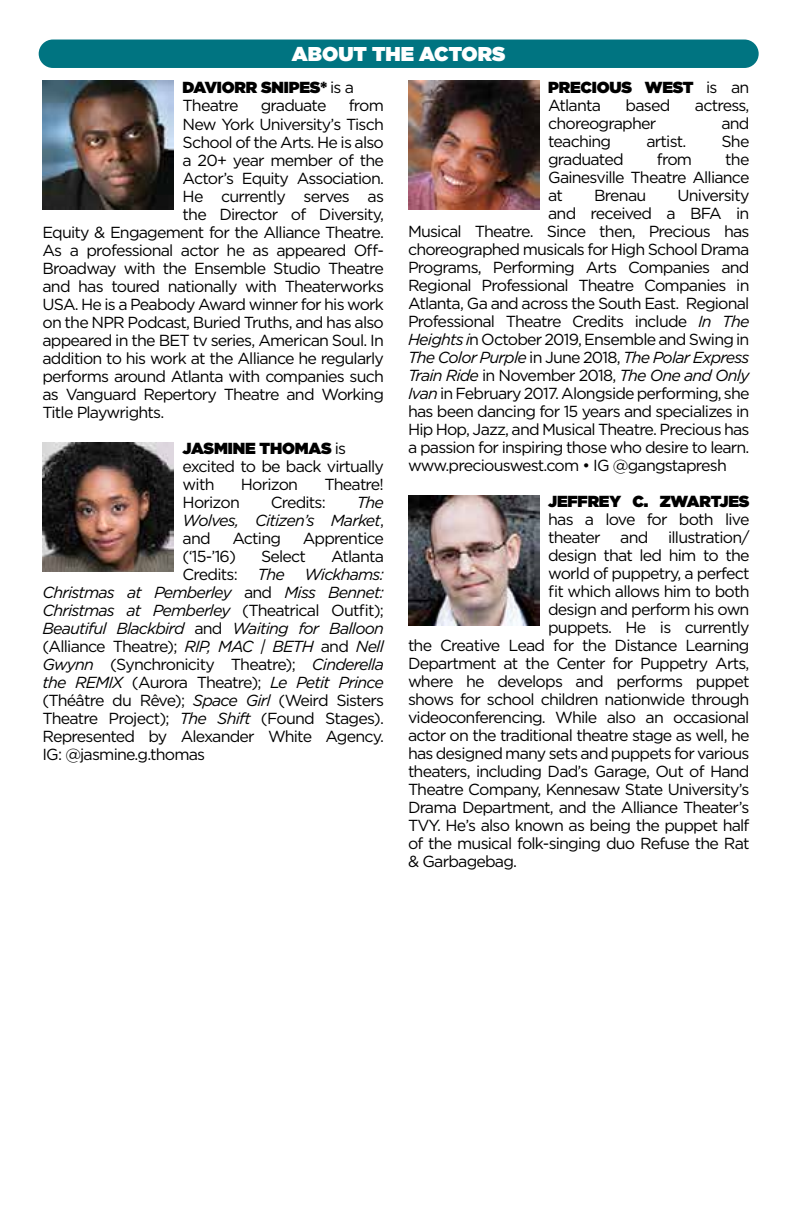
<style>
.page{position:relative;width:792px;height:1224px;background:#fff}
.page>*{position:absolute;margin:0;border:0;box-sizing:border-box;transform-origin:0 0}
.t1{font:900 20px "Gotham";color:#fff}
.t2{font:16px/18px "Gotham";letter-spacing:-.05em;color:#000}
.t3{font:italic 16px/18px "Gotham";letter-spacing:-.05em;color:#000;text-align:justify}
.t4{font:900 16px/18.4px "Gotham";letter-spacing:-.01em;color:#000}
.s1{font-weight:400}
.s2{font-weight:900}
.s3{font-style:italic}
.s4{font-style:normal}
</style>
<div class="page">
<div style="left:39px;top:40px;width:720px;height:28px;background:#007481;border-radius:14px"></div>
<img style="left:42px;top:80px;width:132px;height:130px">
<img style="left:42px;top:442px;width:132px;height:130px">
<img style="left:408px;top:80px;width:131px;height:130px">
<img style="left:408px;top:495px;width:131px;height:130px">
<p class="t1" style="left:292px;top:39px;width:215px">ABOUT THE ACTORS</p>
<p class="t4" style="left:183px;top:78px;width:173px">DAVIORR SNIPES* <span class="s1">is a<br>Theatre</span></p>
<p class="t4" style="left:548px;top:78px;width:203px">PRECIOUS WEST <span class="s1">is an<br>Atlanta</span></p>
<p class="t2" style="left:626px;top:96px;width:46px">based</p>
<p class="t2" style="left:695px;top:96px;width:56px">actress,</p>
<p class="t2" style="left:548px;top:114px;width:110px">choreographer</p>
<p class="t2" style="left:721px;top:114px;width:30px">and</p>
<p class="t2" style="left:548px;top:132px;width:65px">teaching</p>
<p class="t2" style="left:646px;top:132px;width:41px">artist.</p>
<p class="t2" style="left:722px;top:132px;width:29px">She</p>
<p class="t2" style="left:548px;top:150px;width:77px">graduated</p>
<p class="t2" style="left:657px;top:150px;width:37px">from</p>
<p class="t2" style="left:261px;top:96px;width:67px">graduate</p>
<p class="t2" style="left:349px;top:96px;width:37px">from</p>
<p class="t2" style="left:183px;top:115px;width:203px">New York University’s Tisch</p>
<p class="t2" style="left:183px;top:133px;width:203px">School of the Arts. He is also</p>
<p class="t2" style="left:183px;top:151px;width:203px">a 20+ year member of the</p>
<p class="t2" style="left:183px;top:169px;width:203px">Actor’s Equity Association.</p>
<p class="t2" style="left:183px;top:187px;width:203px">He currently serves as</p>
<p class="t2" style="left:183px;top:205px;width:203px">the Director of Diversity,</p>
<p class="t2" style="left:42px;top:223px;width:343px">Equity &amp; Engagement for the Alliance Theatre.</p>
<p class="t2" style="left:42px;top:241px;width:343px">As a professional actor he as appeared Off-</p>
<p class="t2" style="left:42px;top:259px;width:343px">Broadway with the Ensemble Studio Theatre</p>
<p class="t2" style="left:42px;top:277px;width:343px">and has toured nationally with Theaterworks</p>
<p class="t2" style="left:42px;top:295px;width:343px">USA. He is a Peabody Award winner for his work</p>
<p class="t2" style="left:42px;top:313px;width:343px">on the NPR Podcast, Buried Truths, and has also</p>
<p class="t2" style="left:42px;top:331px;width:343px">appeared in the BET tv series, American Soul. In</p>
<p class="t2" style="left:42px;top:349px;width:343px">addition to his work at the Alliance he regularly</p>
<p class="t2" style="left:42px;top:367px;width:343px">performs around Atlanta with companies such</p>
<p class="t2" style="left:42px;top:385px;width:343px">as Vanguard Repertory Theatre and Working</p>
<p class="t2" style="left:42px;top:403px;width:123px">Title Playwrights.</p>
<p class="t2" style="left:183px;top:439px;width:203px"><span class="s2">JASMINE THOMAS</span> is excited to be back virtually with</p>
<p class="t2" style="left:548px;top:150px;width:203px;text-align:justify;text-indent:177px">the Gainesville Theatre Alliance at</p>
<p class="t2" style="left:594px;top:186px;width:54px">Brenau</p>
<p class="t2" style="left:678px;top:186px;width:73px">University</p>
<p class="t2" style="left:548px;top:204px;width:203px">and received a BFA in</p>
<p class="t2" style="left:408px;top:222px;width:343px">Musical Theatre. Since then, Precious has</p>
<p class="t2" style="left:408px;top:240px;width:343px">choreographed musicals for High School Drama</p>
<p class="t2" style="left:408px;top:258px;width:343px">Programs, Performing Arts Companies and</p>
<p class="t2" style="left:408px;top:276px;width:343px">Regional Professional Theatre Companies in</p>
<p class="t2" style="left:408px;top:294px;width:343px">Atlanta, Ga and across the South East. Regional</p>
<p class="t2" style="left:408px;top:312px;width:343px">Professional Theatre Credits include <span class="s3">In The</span></p>
<p class="t2" style="left:408px;top:330px;width:343px"><span class="s3">Heights i</span>n October 2019, Ensemble and Swing in</p>
<p class="t3" style="left:408px;top:348px;width:343px">The Color Purple <span class="s4">in June 2018,</span> The Polar Express</p>
<p class="t3" style="left:408px;top:366px;width:343px">Train Ride <span class="s4">in November 2018,</span> The One and Only</p>
<p class="t2" style="left:408px;top:384px;width:343px"><span class="s3">Ivan</span> in February 2017. Alongside performing, she</p>
<p class="t2" style="left:408px;top:402px;width:343px">has been dancing for 15 years and specializes in</p>
<p class="t2" style="left:408px;top:420px;width:343px">Hip Hop, Jazz, and Musical Theatre. Precious has</p>
<p class="t2" style="left:408px;top:438px;width:343px">a passion for inspiring those who desire to learn.</p>
<p class="t2" style="left:408px;top:456px;width:320px">www.preciouswest.com • IG @gangstapresh</p>
<p class="t4" style="left:548px;top:492px;width:203px">JEFFREY C. ZWARTJES</p>
<p class="t2" style="left:548px;top:510px;width:203px">has a love for both live</p>
<p class="t2" style="left:548px;top:528px;width:203px">theater and illustration/</p>
<p class="t2" style="left:548px;top:546px;width:203px">design that led him to the</p>
<p class="t2" style="left:548px;top:564px;width:203px">world of puppetry, a perfect</p>
<p class="t2" style="left:548px;top:582px;width:203px">fit which allows him to both</p>
<p class="t2" style="left:548px;top:600px;width:203px">design and perform his own</p>
<p class="t2" style="left:548px;top:618px;width:203px">puppets. He is currently</p>
<p class="t2" style="left:408px;top:636px;width:343px">the Creative Lead for the Distance Learning</p>
<p class="t2" style="left:408px;top:654px;width:343px">Department at the Center for Puppetry Arts,</p>
<p class="t2" style="left:408px;top:672px;width:343px">where he develops and performs puppet</p>
<p class="t2" style="left:408px;top:690px;width:343px">shows for school children nationwide through</p>
<p class="t2" style="left:408px;top:708px;width:343px">videoconferencing. While also an occasional</p>
<p class="t2" style="left:408px;top:726px;width:343px">actor on the traditional theatre stage as well, he</p>
<p class="t2" style="left:408px;top:744px;width:343px">has designed many sets and puppets for various</p>
<p class="t2" style="left:408px;top:762px;width:343px">theaters, including Dad’s Garage, Out of Hand</p>
<p class="t2" style="left:408px;top:780px;width:343px">Theatre Company, Kennesaw State University’s</p>
<p class="t2" style="left:408px;top:798px;width:343px">Drama Department, and the Alliance Theater’s</p>
<p class="t2" style="left:408px;top:816px;width:343px">TVY. He’s also known as being the puppet half</p>
<p class="t2" style="left:408px;top:834px;width:343px">of the musical folk-singing duo Refuse the Rat</p>
<p class="t2" style="left:408px;top:852px;width:111px">&amp; Garbagebag.</p>
<p class="t2" style="left:241px;top:475px;width:59px">Horizon</p>
<p class="t2" style="left:325px;top:475px;width:61px">Theatre!</p>
<p class="t3" style="left:183px;top:493px;width:203px;text-indent:174px">The Wolves, Citizen’s Market<span class="s4">, and</span></p>
<p class="t2" style="left:183px;top:493px;width:59px">Horizon</p>
<p class="t2" style="left:271px;top:493px;width:57px">Credits:</p>
<p class="t2" style="left:233px;top:529px;width:50px">Acting</p>
<p class="t2" style="left:303px;top:529px;width:83px">Apprentice</p>
<p class="t2" style="left:183px;top:547px;width:55px">(‘15-’16)</p>
<p class="t2" style="left:261px;top:547px;width:46px">Select</p>
<p class="t2" style="left:331px;top:547px;width:54px">Atlanta</p>
<p class="t3" style="left:183px;top:565px;width:203px"><span class="s4">Credits:</span> The Wickhams:</p>
<p class="t3" style="left:42px;top:583px;width:343px">Christmas at Pemberley <span class="s4">and</span> Miss Bennet:</p>
<p class="t3" style="left:42px;top:601px;width:343px">Christmas at Pemberley <span class="s4">(Theatrical Outfit);</span></p>
<p class="t3" style="left:42px;top:619px;width:343px">Beautiful Blackbird <span class="s4">and</span> Waiting for Balloon</p>
<p class="t2" style="left:42px;top:637px;width:343px">(Alliance Theatre); <span class="s3">RIP, MAC | BETH</span> and <span class="s3">Nell</span></p>
<p class="t2" style="left:42px;top:655px;width:343px"><span class="s3">Gwynn</span> (Synchronicity Theatre); <span class="s3">Cinderella</span></p>
<p class="t3" style="left:42px;top:673px;width:343px">the REMIX <span class="s4">(Aurora Theatre);</span> Le Petit Prince</p>
<p class="t2" style="left:42px;top:691px;width:343px">(Théâtre du Rêve); <span class="s3">Space Girl</span> (Weird Sisters</p>
<p class="t2" style="left:42px;top:709px;width:343px">Theatre Project); <span class="s3">The Shift</span> (Found Stages).</p>
<p class="t2" style="left:42px;top:727px;width:343px">Represented by Alexander White Agency.</p>
<p class="t2" style="left:42px;top:745px;width:164px">IG: @jasmine.g.thomas</p>
</div>
